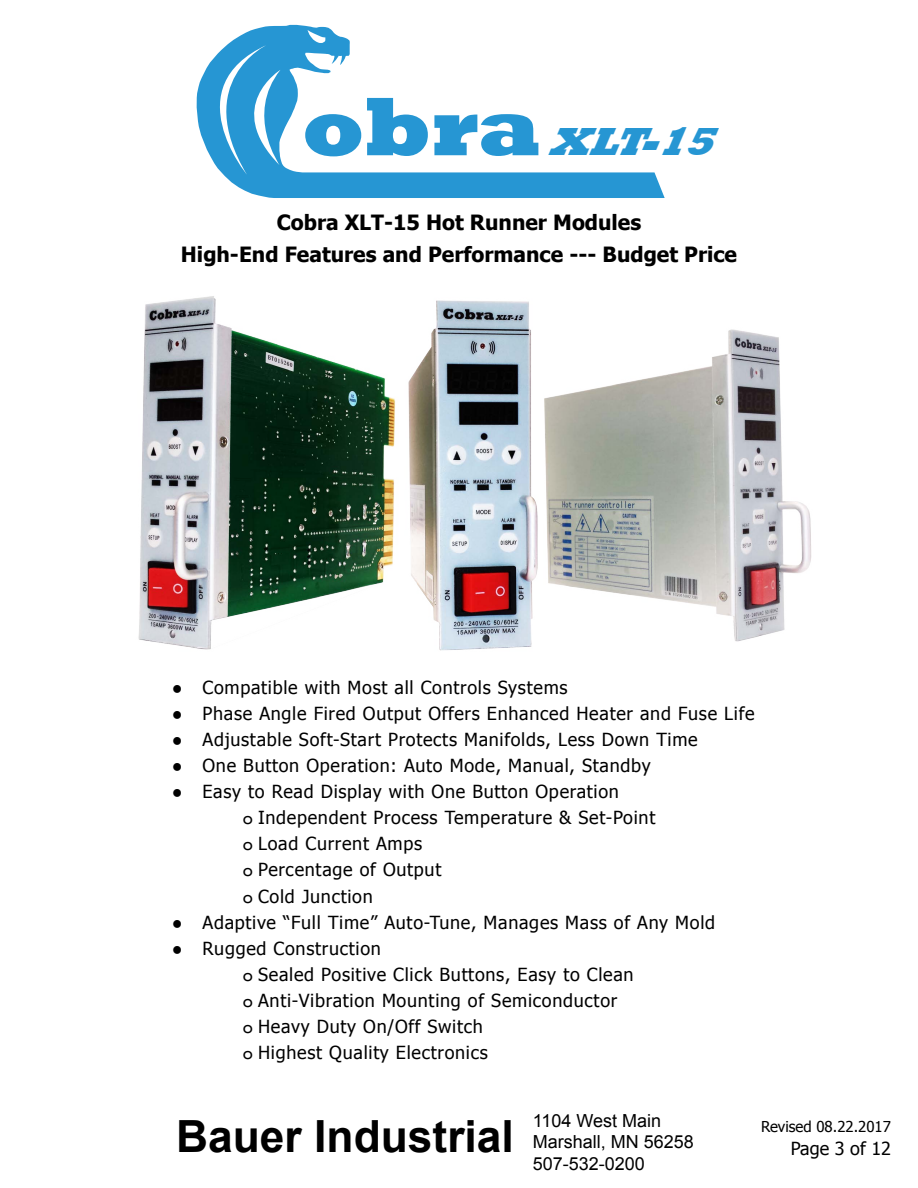
<style>
.page{position:relative;width:918px;height:1188px;background:#fff}
.page>*{position:absolute;margin:0;border:0;box-sizing:border-box;transform-origin:0 0}
.t1{font:700 44.4px "Arial";color:#000}
.t2{font:italic 800 40.2px "Rockwell";color:#2696d3}
.t3{font:700 21px/31.5px "Tahoma";color:#000;text-align:center}
.t4{font:18px/26.1px "Tahoma";letter-spacing:.04em;color:#000}
.t5{font:18px/21.6px "Arial";color:#000}
.t6{font:15px "Tahoma";color:#000}
.s1{font-style:normal;font-size:84.45px}
</style>
<div class="page">
<svg style="left:224px;top:25px;width:441px;height:173px"></svg>
<svg style="left:307px;top:30px;width:18px;height:13px"></svg>
<svg style="left:196px;top:45px;width:84px;height:130px"></svg>
<img style="left:138px;top:296px;width:223px;height:354px">
<img style="left:544px;top:329px;width:267px;height:313px">
<img style="left:361px;top:300px;width:177px;height:351px">
<h2 class="t2" style="left:302px;top:119px;width:431px"><span class="s1">ob ra</span> XLT-15</h2>
<p class="t3" style="left:181px;top:206px;width:558px">Cobra XLT-15 Hot Runner Modules<br>High-End Features and Performance --- Budget Price</p>
<p class="t4" style="left:172px;top:673px;width:397px">● Compatible with Most all Controls Systems</p>
<p class="t4" style="left:172px;top:699px;width:584px">● Phase Angle Fired Output Offers Enhanced Heater and Fuse Life</p>
<p class="t4" style="left:172px;top:725px;width:527px">● Adjustable Soft-Start Protects Manifolds, Less Down Time</p>
<p class="t4" style="left:172px;top:752px;width:480px">● One Button Operation: Auto Mode, Manual, Standby</p>
<p class="t4" style="left:242px;top:778px;width:414px;text-indent:-70px">● Easy to Read Display with One Button Operation<br>๐ Independent Process Temperature &amp; Set-Point<br>๐ Load Current Amps<br>๐ Percentage of Output<br>๐ Cold Junction</p>
<p class="t4" style="left:172px;top:908px;width:545px">● Adaptive “Full Time” Auto-Tune, Manages Mass of Any Mold</p>
<p class="t4" style="left:242px;top:934px;width:393px;text-indent:-70px">● Rugged Construction<br>๐ Sealed Positive Click Buttons, Easy to Clean ๐ Anti-Vibration Mounting of Semiconductor<br>๐ Heavy Duty On/Off Switch<br>๐ Highest Quality Electronics</p>
<h1 class="t1" style="left:176px;top:1107px;width:339px">Bauer Industrial</h1>
<p class="t5" style="left:533px;top:1110px;width:163px">1104 West Main<br>Marshall, MN 56258<br>507-532-0200</p>
<p class="t6" style="left:761px;top:1116px;width:132px">Revised 08.22.2017</p>
<p class="t4" style="left:791px;top:1134px;width:102px">Page 3 of 12</p>
</div>
